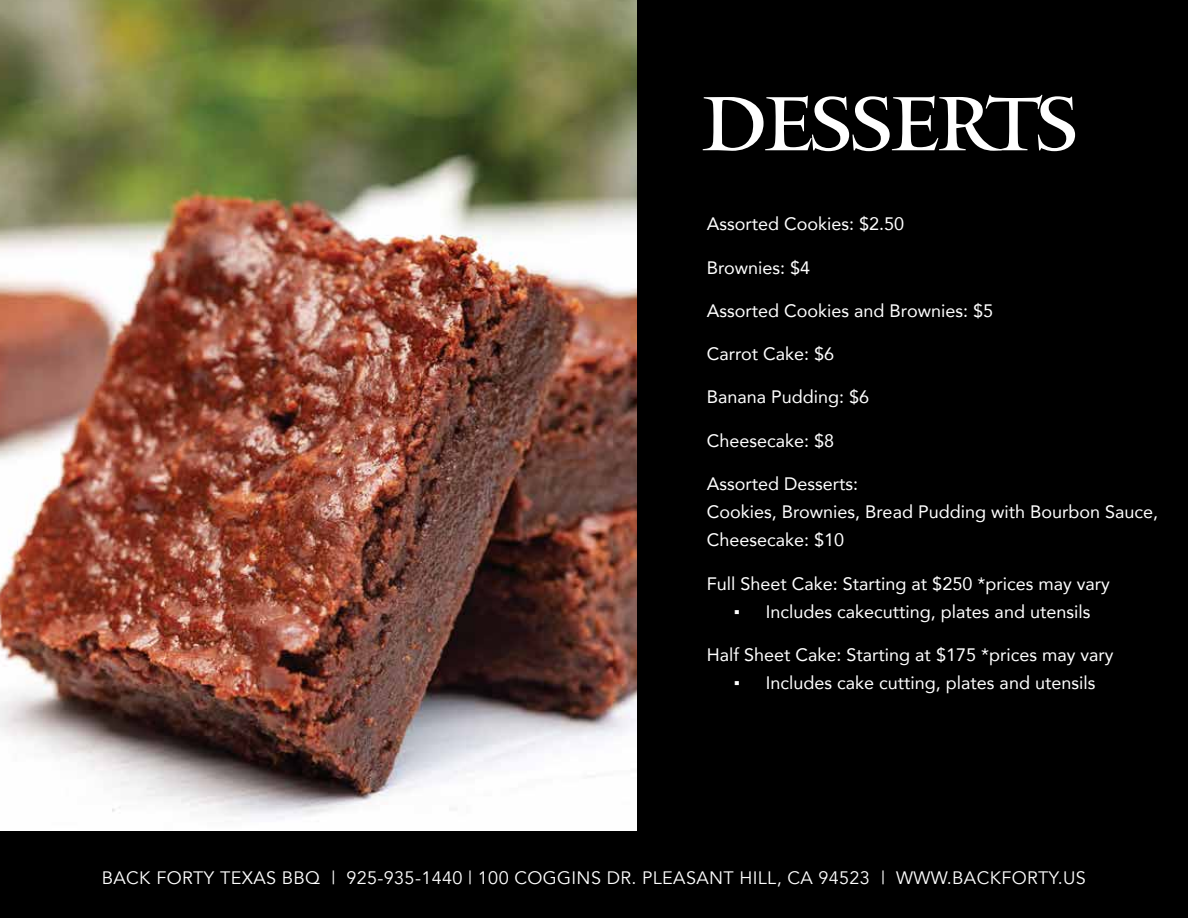
<style>
.page{position:relative;width:1188px;height:918px;background:#fff}
.page>*{position:absolute;margin:0;border:0;box-sizing:border-box;transform-origin:0 0}
.t1{font:75.9px "Mantinia";letter-spacing:-.06em;color:#fff}
.t2{font:18px/28.2px "Avenir";color:#fff}
.t3{font:18px "Avenir";letter-spacing:.02em;color:#fff}
.s1{font-family:"Times New Roman"}
</style>
<div class="page">
<img style="left:0;top:0;width:637px;height:832px">
<div style="left:637px;top:0;width:551px;height:912px;background:#000"></div>
<div style="left:0;top:832px;width:1188px;height:86px;background:#000"></div>
<h1 class="t1" style="left:700px;top:76px;width:381px">DESSERTS</h1>
<p class="t2" style="left:707px;top:210px;width:199px">Assorted Cookies: $2.50</p>
<p class="t2" style="left:707px;top:253px;width:105px">Brownies: $4</p>
<p class="t2" style="left:707px;top:296px;width:288px">Assorted Cookies and Brownies: $5</p>
<p class="t2" style="left:707px;top:339px;width:129px">Carrot Cake: $6</p>
<p class="t2" style="left:707px;top:382px;width:164px">Banana Pudding: $6</p>
<p class="t2" style="left:707px;top:426px;width:129px">Cheesecake: $8</p>
<p class="t2" style="left:707px;top:469px;width:453px">Assorted Desserts:<br>Cookies, Brownies, Bread Pudding with Bourbon Sauce,<br>Cheesecake: $10</p>
<p class="t2" style="left:707px;top:569px;width:404px">Full Sheet Cake: Starting at $250 *prices may vary</p>
<p class="t2" style="left:734px;top:597px;width:358px"><span class="s1">▪</span> Includes cakecutting, plates and utensils</p>
<p class="t2" style="left:707px;top:640px;width:408px">Half Sheet Cake: Starting at $175 *prices may vary</p>
<p class="t2" style="left:734px;top:668px;width:363px"><span class="s1">▪</span> Includes cake cutting, plates and utensils</p>
<p class="t3" style="left:102px;top:867px;width:986px">BACK FORTY TEXAS BBQ | 925-935-1440 | 100 COGGINS DR. PLEASANT HILL, CA 94523 | WWW.BACKFORTY.US</p>
</div>
